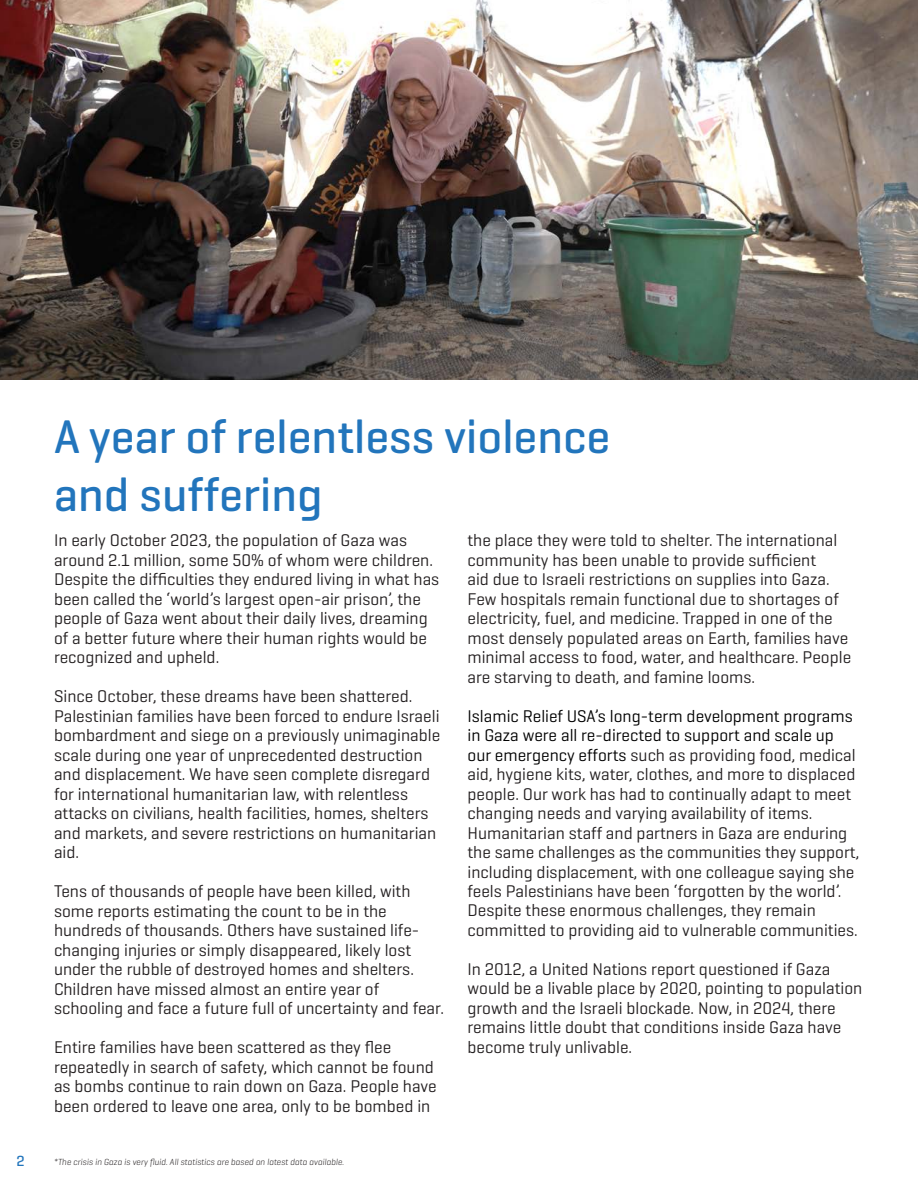
<style>
.page{position:relative;width:918px;height:1188px;background:#fff}
.page>*{position:absolute;margin:0;border:0;box-sizing:border-box;transform-origin:0 0}
.t1{font:500 48px/57.6px "Geogrotesque";color:#2275bc}
.t2{font:17.25px/19.5px "Geogrotesque";color:#231f20}
.t3{font:500 15px "Geogrotesque";color:#2275bc}
.t4{font:italic 300 9px "Geogrotesque";color:#231f20}
.s1{color:#000}
</style>
<div class="page">
<img style="left:0;top:0;width:918px;height:379px">
<p class="t3" style="left:16px;top:1152px;width:10px">2</p>
<h1 class="t1" style="left:54px;top:407px;width:558px">A year of relentless violence and suffering</h1>
<p class="t2" style="left:54px;top:530px;width:387px">In early October 2023, the population of Gaza was around 2.1 million, some 50% of whom were children.<br>Despite the difficulties they endured living in what has been called the ‘world’s largest open-air prison’, the people of Gaza went about their daily lives, dreaming of a better future where their human rights would be recognized and upheld.</p>
<p class="t2" style="left:54px;top:686px;width:388px">Since October, these dreams have been shattered.<br>Palestinian families have been forced to endure Israeli bombardment and siege on a previously unimaginable scale during one year of unprecedented destruction and displacement. We have seen complete disregard for international humanitarian law, with relentless attacks on civilians, health facilities, homes, shelters and markets, and severe restrictions on humanitarian aid.</p>
<p class="t2" style="left:54px;top:881px;width:391px">Tens of thousands of people have been killed, with some reports estimating the count to be in the hundreds of thousands. Others have sustained life&shy;changing injuries or simply disappeared, likely lost under the rubble of destroyed homes and shelters.<br>Children have missed almost an entire year of schooling and face a future full of uncertainty and fear.</p>
<p class="t2" style="left:54px;top:1037px;width:384px">Entire families have been scattered as they flee repeatedly in search of safety, which cannot be found as bombs continue to rain down on Gaza. People have been ordered to leave one area, only to be bombed in</p>
<p class="t4" style="left:54px;top:1156px;width:292px">*The crisis in Gaza is very fluid. All statistics are based on latest data available.</p>
<p class="t2" style="left:467px;top:530px;width:385px">the place they were told to shelter. The international community has been unable to provide sufficient<br>aid due to Israeli restrictions on supplies into Gaza.<br>Few hospitals remain functional due to shortages of electricity, fuel, and medicine. Trapped in one of the most densely populated areas on Earth, families have minimal access to food, water, and healthcare. People are starving to death, and famine looms.</p>
<p class="t2" style="left:467px;top:705px;width:393px"><span class="s1">Islamic Relief USA’s long-term development programs in Gaza were all re-directed to support and scale up our emergency efforts</span> such as providing food, medical aid, hygiene kits, water, clothes, and more to displaced people. Our work has had to continually adapt to meet changing needs and varying availability of items.<br>Humanitarian staff and partners in Gaza are enduring the same challenges as the communities they support, including displacement, with one colleague saying she feels Palestinians have been ‘forgotten by the world’.<br>Despite these enormous challenges, they remain committed to providing aid to vulnerable communities.</p>
<p class="t2" style="left:467px;top:959px;width:396px">In 2012, a United Nations report questioned if Gaza would be a livable place by 2020, pointing to population growth and the Israeli blockade. Now, in 2024, there remains little doubt that conditions inside Gaza have become truly unlivable.</p>
</div>
